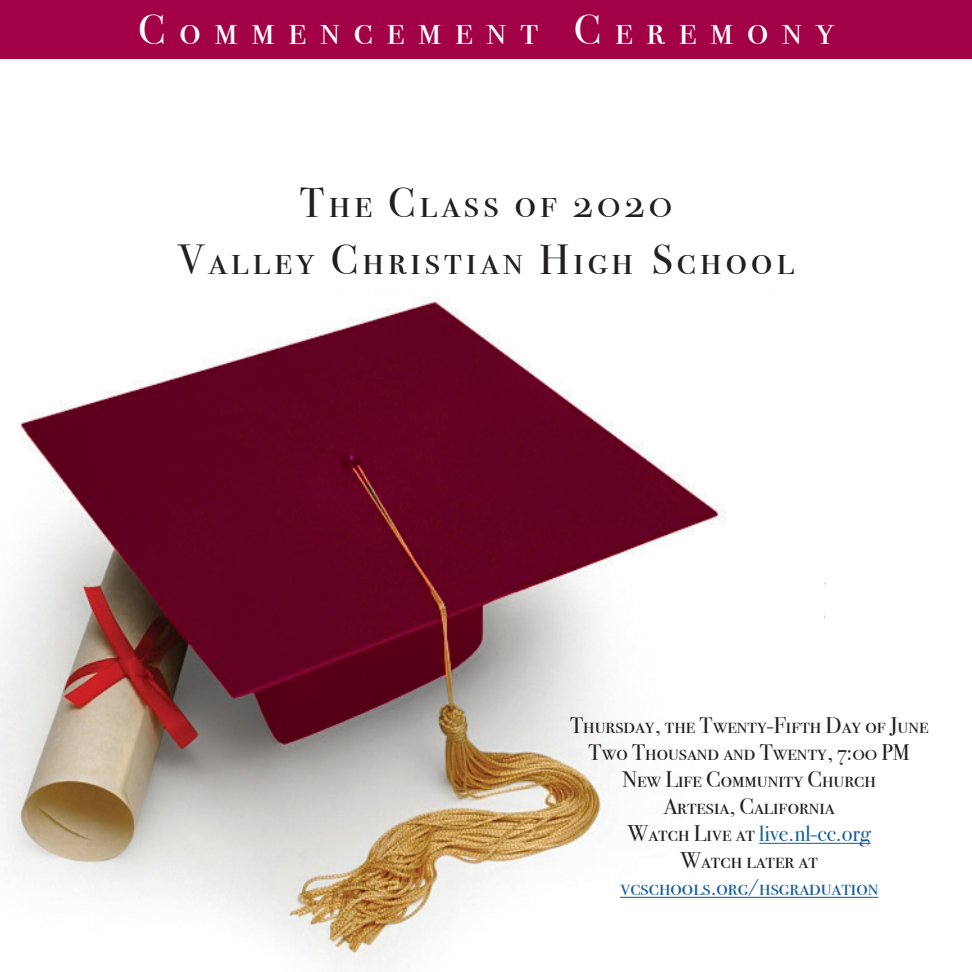
<style>
.page{position:relative;width:972px;height:972px;background:#fff}
.page>*{position:absolute;margin:0;border:0;box-sizing:border-box;transform-origin:0 0}
.t1{font:42px "Bodoni Svty Two SCITCTT";letter-spacing:.1em;color:#231f20}
.t2{font:42px "Bodoni Svty Two SCITCTT";letter-spacing:.33em;color:#fff}
.t3{font:22.5px "Bodoni Svty Two SCITCTT";color:#231f20}
.t4{font:22.5px "Bodoni Svty Two SCITCTT";color:#175d9e}
.t5{font:22.5px "Bodoni Svty Two ITCTT";color:#175d9e}
.s1{font-family:"Bodoni Svty Two SCITCTT";color:#231f20}
</style>
<div class="page">
<div style="left:0;top:0;width:972px;height:58px;background:#a30146"></div>
<img style="left:0;top:297px;width:824px;height:673px">
<hr style="left:759px;top:843px;width:112px;height:1px;background:#175d9e">
<hr style="left:620px;top:897px;width:258px;height:1px;background:#175d9e">
<p class="t2" style="left:138px;top:4px;width:698px">Commencement Ceremony</p>
<p class="t1" style="left:300px;top:178px;width:374px">The Class of 2020</p>
<p class="t1" style="left:178px;top:235px;width:618px">Valley Christian High School</p>
<p class="t3" style="left:570px;top:712px;width:360px">Thursday, the Twenty-Fifth Day of June</p>
<p class="t3" style="left:589px;top:739px;width:323px">Two Thousand and Twenty, 7:00 PM</p>
<p class="t3" style="left:622px;top:766px;width:255px">New Life Community Church</p>
<p class="t3" style="left:664px;top:793px;width:173px">Artesia, California</p>
<p class="t5" style="left:628px;top:815px;width:244px"><span class="s1">Watch Live at</span> live.nl-cc.org</p>
<p class="t3" style="left:681px;top:847px;width:139px">Watch later at</p>
<p class="t4" style="left:620px;top:874px;width:260px">vcschools.org/hsgraduation</p>
</div>
